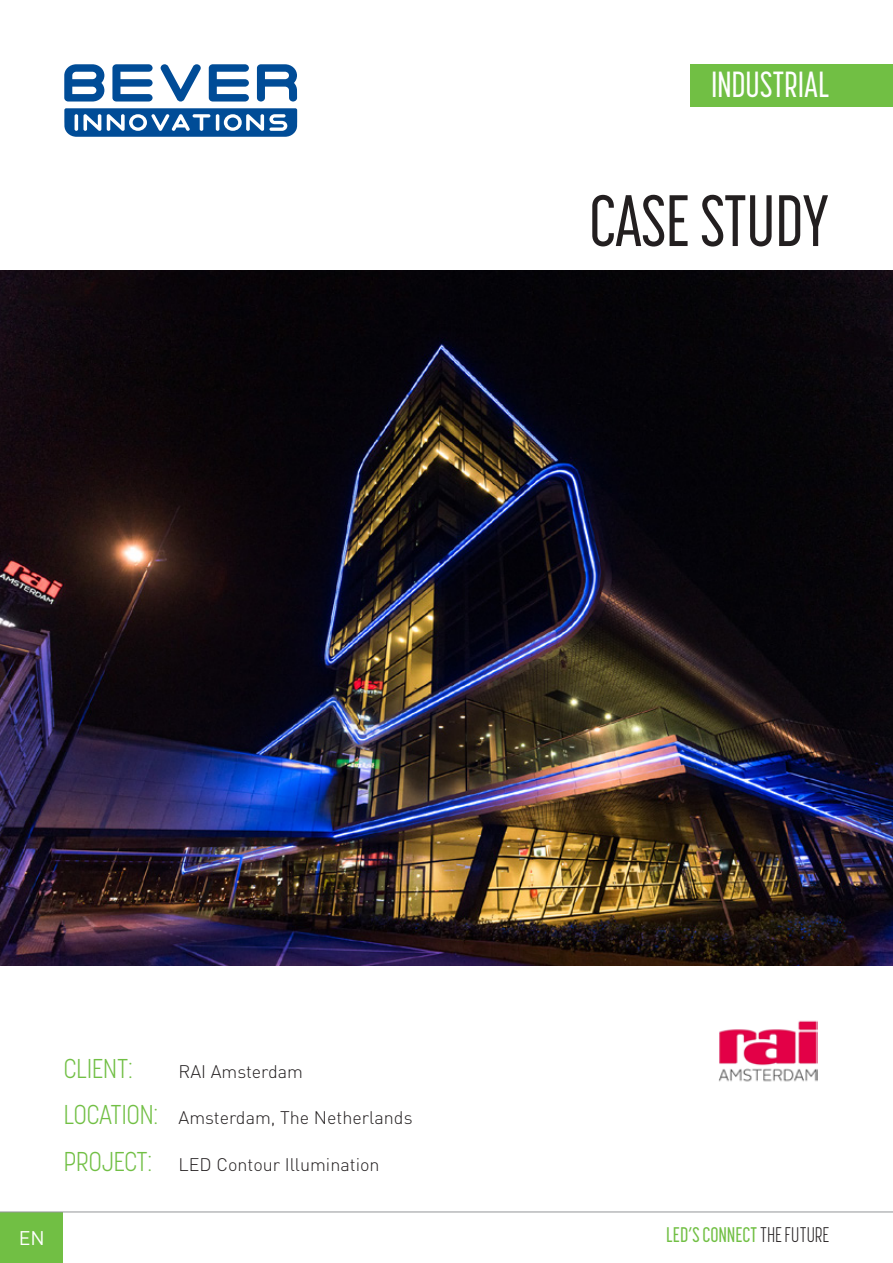
<style>
.page{position:relative;width:893px;height:1263px;background:#fff}
.page>*{position:absolute;margin:0;border:0;box-sizing:border-box;transform-origin:0 0}
.t1{font:500 72px "Korolev Compressed";letter-spacing:-.005em;color:#231f20}
.t2{font:500 36px "Korolev Compressed";letter-spacing:.005em;color:#fff}
._2-Tabel_voorzijde_l{font:300 27px "Korolev Condensed";color:#71bf44}
.t3{font:500 21px "Korolev Compressed";letter-spacing:-.005em;color:#71bf44}
.Taal_brochure_voorzi{font:19.5px "DIN Pro";color:#fff}
._3-Tabel_voorzijde_r{font:300 18px "DIN Pro";color:#231f20}
.s1{font-weight:300;color:#231f20}
</style>
<div class="page">
<img style="left:0;top:270px;width:893px;height:695px">
<img style="left:718px;top:1020px;width:100px;height:62px">
<div style="left:0;top:1212px;width:63px;height:51px;background:#71bf44"></div>
<div style="left:690px;top:64px;width:203px;height:42px;background:#71bf44"></div>
<svg style="left:64px;top:64px;width:233px;height:73px"></svg>
<hr style="left:0;top:1211px;width:893px;height:1px;background:#939598">
<h2 class="t2" style="left:711px;top:65px;width:120px">INDUSTRIAL</h2>
<h1 class="t1" style="left:589px;top:181px;width:242px">CASE STUDY</h1>
<p class="_2-Tabel_voorzijde_l" style="left:64px;top:1052px;width:70px">CLIENT:</p>
<p class="_3-Tabel_voorzijde_r" style="left:179px;top:1057px;width:126px">RAI Amsterdam</p>
<p class="_2-Tabel_voorzijde_l" style="left:64px;top:1099px;width:96px">LOCATION:</p>
<p class="_3-Tabel_voorzijde_r" style="left:179px;top:1104px;width:235px">Amsterdam, The Netherlands</p>
<p class="_2-Tabel_voorzijde_l" style="left:64px;top:1146px;width:90px">PROJECT:</p>
<p class="_3-Tabel_voorzijde_r" style="left:179px;top:1151px;width:203px">LED Contour Illumination</p>
<p class="Taal_brochure_voorzi" style="left:19px;top:1223px;width:27px">EN</p>
<p class="t3" style="left:666px;top:1223px;width:164px">LED’S CONNECT <span class="s1">THE FUTURE</span></p>
</div>
